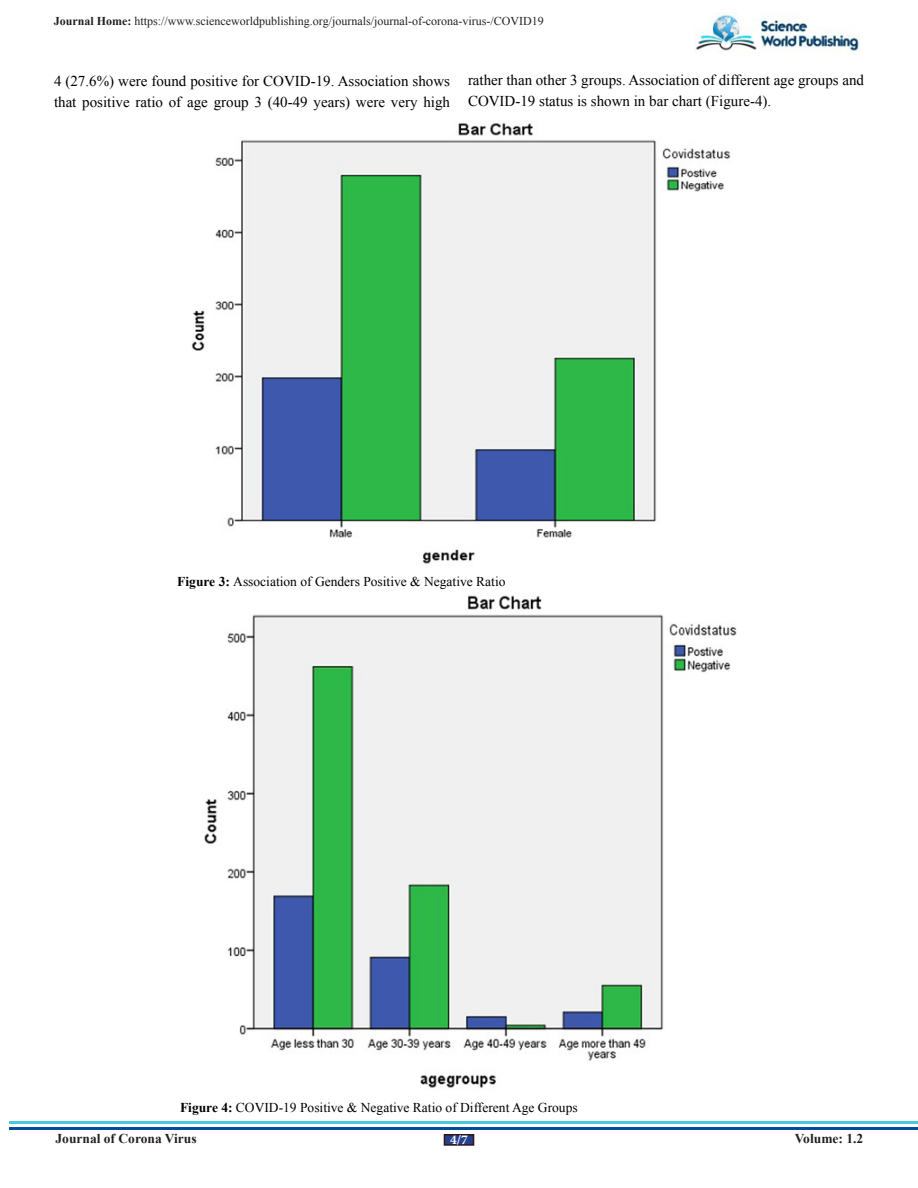
<style>
.page{position:relative;width:918px;height:1188px;background:#fff}
.page>*{position:absolute;margin:0;border:0;box-sizing:border-box;transform-origin:0 0}
.t1{font:15px/21px "Times New Roman";color:#000}
.t2{font:13.5px "Times New Roman";color:#000}
.t3{font:700 13.5px "Times New Roman";color:#231f20}
.t4{font:700 13.5px "Minion Pro";color:#fff}
.t5{font:12px "Times New Roman";color:#231f20}
.s1{font-weight:700}
</style>
<div class="page">
<div style="left:444px;top:1134px;width:30px;height:12px;background:#25408f;border:2px solid #331313"></div>
<hr style="left:9px;top:1121px;width:909px;height:3px;background:#4ac8da">
<hr style="left:9px;top:1127px;width:909px;height:3px;background:#004c99">
<img style="left:695px;top:13px;width:165px;height:41px">
<img style="left:191px;top:123px;width:540px;height:441px">
<img style="left:204px;top:595px;width:533px;height:493px">
<p class="t5" style="left:54px;top:13px;width:492px"><span class="s1">Journal Home:</span> https://www.scienceworldpublishing.org/journals/journal-of-corona-virus-/COVID19</p>
<p class="t1" style="left:54px;top:70px;width:398px">4 (27.6%) were found positive for COVID-19. Association shows that positive ratio of age group 3 (40-49 years) were very high</p>
<p class="t1" style="left:468px;top:69px;width:397px">rather than other 3 groups. Association of different age groups and<br>COVID-19 status is shown in bar chart (Figure-4).</p>
<p class="t2" style="left:177px;top:573px;width:330px"><span class="s1">Figure 3:</span> Association of Genders Positive &amp; Negative Ratio</p>
<p class="t2" style="left:180px;top:1098px;width:399px"><span class="s1">Figure 4:</span> COVID-19 Positive &amp; Negative Ratio of Different Age Groups</p>
<p class="t3" style="left:56px;top:1129px;width:143px">Journal of Corona Virus</p>
<p class="t3" style="left:795px;top:1129px;width:70px">Volume: 1.2</p>
<p class="t4" style="left:450px;top:1130px;width:19px">4/7</p>
</div>
